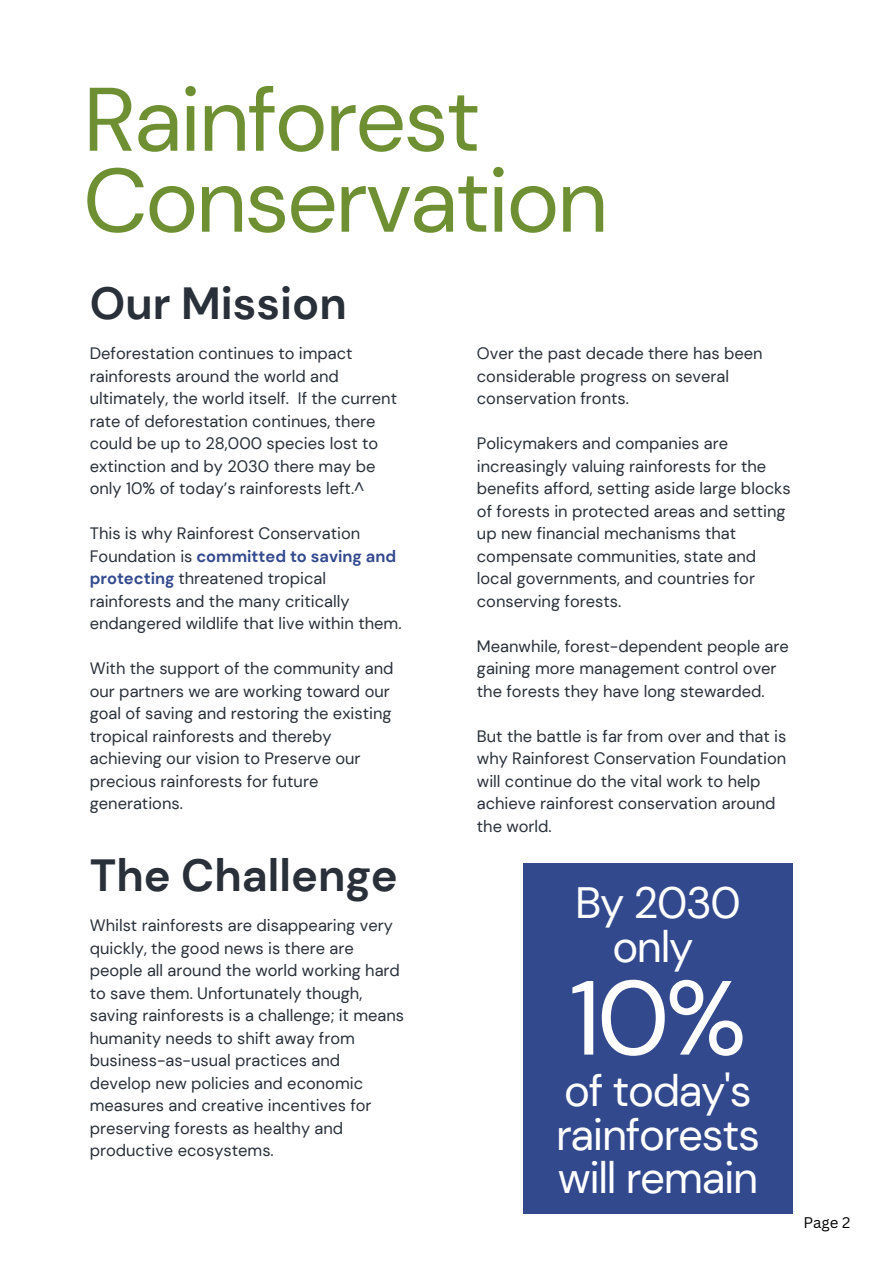
<style>
.page{position:relative;width:893px;height:1264px;background:#fff}
.page>*{position:absolute;margin:0;border:0;box-sizing:border-box;transform-origin:0 0}
.t1{font:105.15px "DM Sans";color:#fff}
.t2{font:89.85px/81px "DM Sans";letter-spacing:-.03em;color:#6e9033}
.t3{font:700 45px "DM Sans";color:#293039}
.t4{font:43.8px/43.7px "DM Sans";letter-spacing:-.03em;color:#fff;text-align:center}
.t5{font:16.5px/22.5px "DM Sans";color:#293039}
.t6{font:15px "Canva Sans";color:#000}
.s1{font-weight:700;color:#32498e}
</style>
<div class="page">
<div style="left:523px;top:862px;width:270px;height:351px;background:#32498e"></div>
<h2 class="t2" style="left:83px;top:80px;width:526px">Rainforest<br>Conservation</h2>
<h3 class="t3" style="left:90px;top:274px;width:258px">Our Mission</h3>
<p class="t5" style="left:90px;top:342px;width:309px">Deforestation continues to impact rainforests around the world and ultimately, the world itself. If the current rate of deforestation continues, there could be up to 28,000 species lost to extinction and by 2030 there may be only 10% of today’s rainforests left.^</p>
<p class="t5" style="left:90px;top:522px;width:313px">This is why Rainforest Conservation Foundation is <span class="s1">committed to saving and protecting</span> threatened tropical rainforests and the many critically endangered wildlife that live within them.</p>
<p class="t5" style="left:90px;top:657px;width:305px">With the support of the community and our partners we are working toward our goal of saving and restoring the existing tropical rainforests and thereby achieving our vision to Preserve our precious rainforests for future generations.</p>
<h3 class="t3" style="left:90px;top:846px;width:309px">The Challenge</h3>
<p class="t5" style="left:90px;top:914px;width:316px">Whilst rainforests are disappearing very quickly, the good news is there are people all around the world working hard to save them. Unfortunately though, saving rainforests is a challenge; it means humanity needs to shift away from business-as-usual practices and develop new policies and economic measures and creative incentives for preserving forests as healthy and productive ecosystems.</p>
<p class="t5" style="left:477px;top:342px;width:287px">Over the past decade there has been considerable progress on several conservation fronts.</p>
<p class="t5" style="left:477px;top:432px;width:315px">Policymakers and companies are increasingly valuing rainforests for the benefits afford, setting aside large blocks of forests in protected areas and setting up new financial mechanisms that compensate communities, state and local governments, and countries for conserving forests.</p>
<p class="t5" style="left:477px;top:634px;width:313px">Meanwhile, forest-dependent people are gaining more management control over the forests they have long stewarded.</p>
<p class="t5" style="left:477px;top:724px;width:311px">But the battle is far from over and that is why Rainforest Conservation Foundation will continue do the vital work to help achieve rainforest conservation around the world.</p>
<h3 class="t4" style="left:575px;top:881px;width:167px">By 2030 only</h3>
<h1 class="t1" style="left:569px;top:950px;width:179px">10%</h1>
<h3 class="t4" style="left:556px;top:1069px;width:205px;text-align:left">of today's rainforests will remain</h3>
<p class="t6" style="left:803px;top:1211px;width:48px">Page 2</p>
</div>
